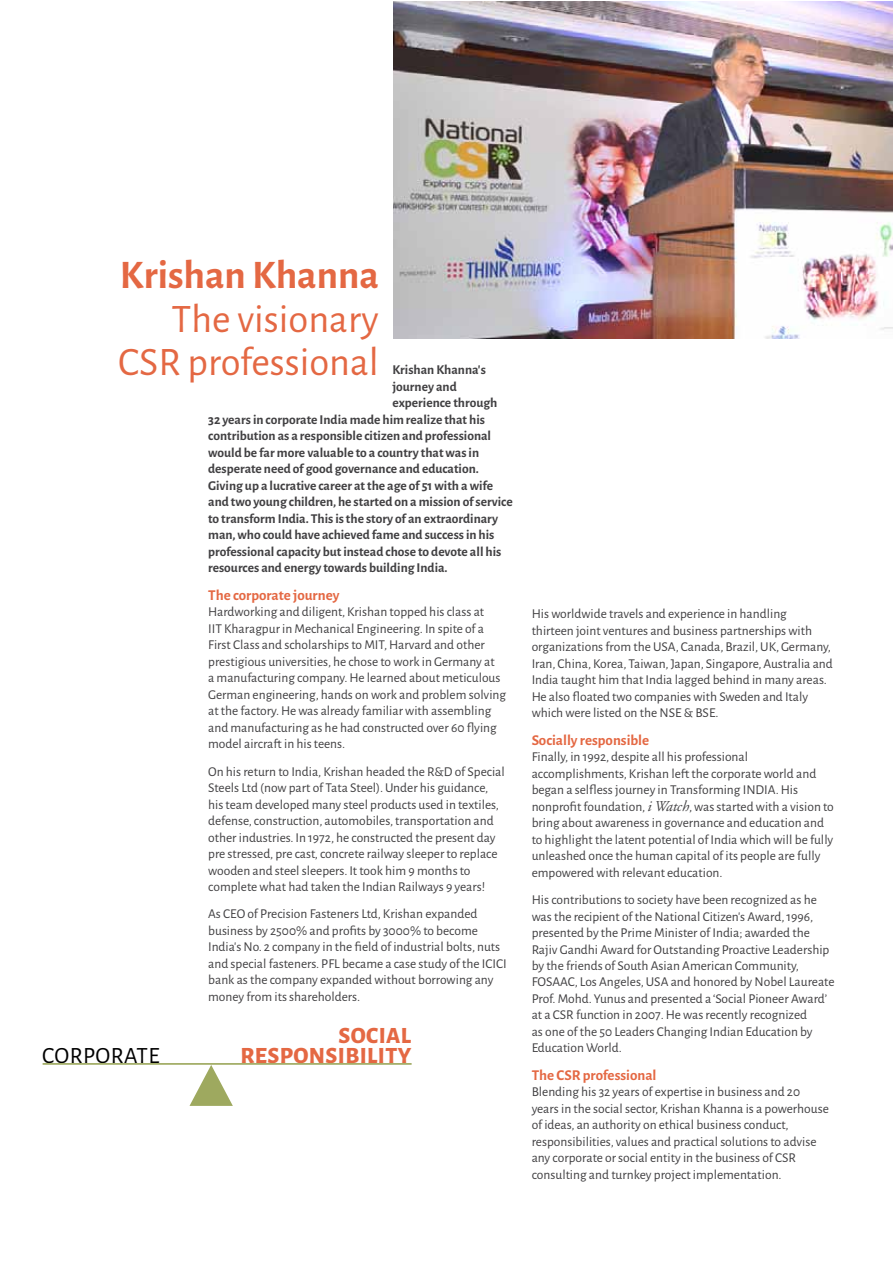
<style>
.page{position:relative;width:893px;height:1263px;background:#fff}
.page>*{position:absolute;margin:0;border:0;box-sizing:border-box;transform-origin:0 0}
.t1{font:40.5px/43.5px "Alegreya Sans";color:#e46843;text-align:right}
.t2{font:700 40.5px "Alegreya Sans";color:#e46843}
.t3{font:800 23.25px "Alegreya Sans";letter-spacing:.015em;color:#e46843}
.t4{font:23.25px "Alegreya Sans";letter-spacing:.015em;color:#000}
.t5{font:700 15px "Alegreya Sans";color:#e46843}
.t6{font:13.5px/16.5px "Alegreya Sans";color:#414042}
.t7{font:700 13.5px "Alegreya Sans";color:#414042}
.s1{font-family:"Adobe Garamond";font-style:italic;font-size:15px}
</style>
<div class="page">
<hr style="left:43px;top:1063px;width:369px;height:2px;background:#9ea95f">
<svg style="left:189px;top:1065px;width:44px;height:41px"></svg>
<img style="left:393px;top:1px;width:499px;height:337px">
<h1 class="t2" style="left:120px;top:245px;width:260px">Krishan Khanna</h1>
<h1 class="t1" style="left:118px;top:295px;width:262px">The visionary<br>CSR professional</h1>
<p class="t7" style="left:392px;top:360px;width:95px">Krishan Khanna's</p>
<p class="t7" style="left:392px;top:377px;width:66px">journey and</p>
<p class="t7" style="left:392px;top:393px;width:106px">experience through</p>
<p class="t7" style="left:208px;top:410px;width:278px">32 years in corporate India made him realize that his</p>
<p class="t7" style="left:208px;top:426px;width:284px">contribution as a responsible citizen and professional</p>
<p class="t7" style="left:208px;top:443px;width:272px">would be far more valuable to a country that was in</p>
<p class="t7" style="left:208px;top:459px;width:272px">desperate need of good governance and education.</p>
<p class="t7" style="left:208px;top:476px;width:286px">Giving up a lucrative career at the age of 51 with a wife</p>
<p class="t7" style="left:208px;top:492px;width:306px">and two young children, he started on a mission of service</p>
<p class="t7" style="left:208px;top:509px;width:291px">to transform India. This is the story of an extraordinary</p>
<p class="t7" style="left:208px;top:525px;width:288px">man, who could have achieved fame and success in his</p>
<p class="t7" style="left:208px;top:542px;width:295px">professional capacity but instead chose to devote all his</p>
<p class="t7" style="left:208px;top:558px;width:241px">resources and energy towards building India.</p>
<p class="t5" style="left:208px;top:584px;width:133px">The corporate journey</p>
<p class="t6" style="left:208px;top:603px;width:299px">Hardworking and diligent, Krishan topped his class at<br>IIT Kharagpur in Mechanical Engineering. In spite of a First Class and scholarships to MIT, Harvard and other prestigious universities, he chose to work in Germany at<br>a manufacturing company. He learned about meticulous German engineering, hands on work and problem solving at the factory. He was already familiar with assembling and manufacturing as he had constructed over 60 flying model aircraft in his teens.</p>
<p class="t6" style="left:208px;top:762px;width:298px">On his return to India, Krishan headed the R&amp;D of Special Steels Ltd (now part of Tata Steel). Under his guidance, his team developed many steel products used in textiles, defense, construction, automobiles, transportation and other industries. In 1972, he constructed the present day pre stressed, pre cast, concrete railway sleeper to replace wooden and steel sleepers. It took him 9 months to complete what had taken the Indian Railways 9 years!</p>
<p class="t6" style="left:208px;top:905px;width:300px">As CEO of Precision Fasteners Ltd, Krishan expanded business by 2500% and profits by 3000% to become India's No. 2 company in the field of industrial bolts, nuts and special fasteners. PFL became a case study of the ICICI bank as the company expanded without borrowing any money from its shareholders.</p>
<h2 class="t3" style="left:339px;top:1018px;width:74px">SOCIAL</h2>
<h2 class="t4" style="left:42px;top:1040px;width:119px">CORPORATE</h2>
<h2 class="t3" style="left:240px;top:1038px;width:172px">RESPONSIBILITY</h2>
<p class="t6" style="left:532px;top:605px;width:303px">His worldwide travels and experience in handling<br>thirteen joint ventures and business partnerships with organizations from the USA, Canada, Brazil, UK, Germany, Iran, China, Korea, Taiwan, Japan, Singapore, Australia and India taught him that India lagged behind in many areas.<br>He also floated two companies with Sweden and Italy which were listed on the NSE &amp; BSE.</p>
<p class="t5" style="left:532px;top:729px;width:119px">Socially responsible</p>
<p class="t6" style="left:532px;top:748px;width:304px">Finally, in 1992, despite all his professional accomplishments, Krishan left the corporate world and began a selfless journey in Transforming INDIA. His nonprofit foundation, <span class="s1">i Watch</span>, was started with a vision to bring about awareness in governance and education and to highlight the latent potential of India which will be fully unleashed once the human capital of its people are fully empowered with relevant education.</p>
<p class="t6" style="left:532px;top:891px;width:304px">His contributions to society have been recognized as he was the recipient of the National Citizen's Award, 1996, presented by the Prime Minister of India; awarded the Rajiv Gandhi Award for Outstanding Proactive Leadership by the friends of South Asian American Community, FOSAAC, Los Angeles, USA and honored by Nobel Laureate Prof. Mohd. Yunus and presented a ‘Social Pioneer Award’ at a CSR function in 2007. He was recently recognized<br>as one of the 50 Leaders Changing Indian Education by Education World.</p>
<p class="t5" style="left:532px;top:1064px;width:126px">The CSR professional</p>
<p class="t6" style="left:532px;top:1083px;width:299px">Blending his 32 years of expertise in business and 20 years in the social sector, Krishan Khanna is a powerhouse of ideas, an authority on ethical business conduct, responsibilities, values and practical solutions to advise any corporate or social entity in the business of CSR consulting and turnkey project implementation.</p>
</div>
